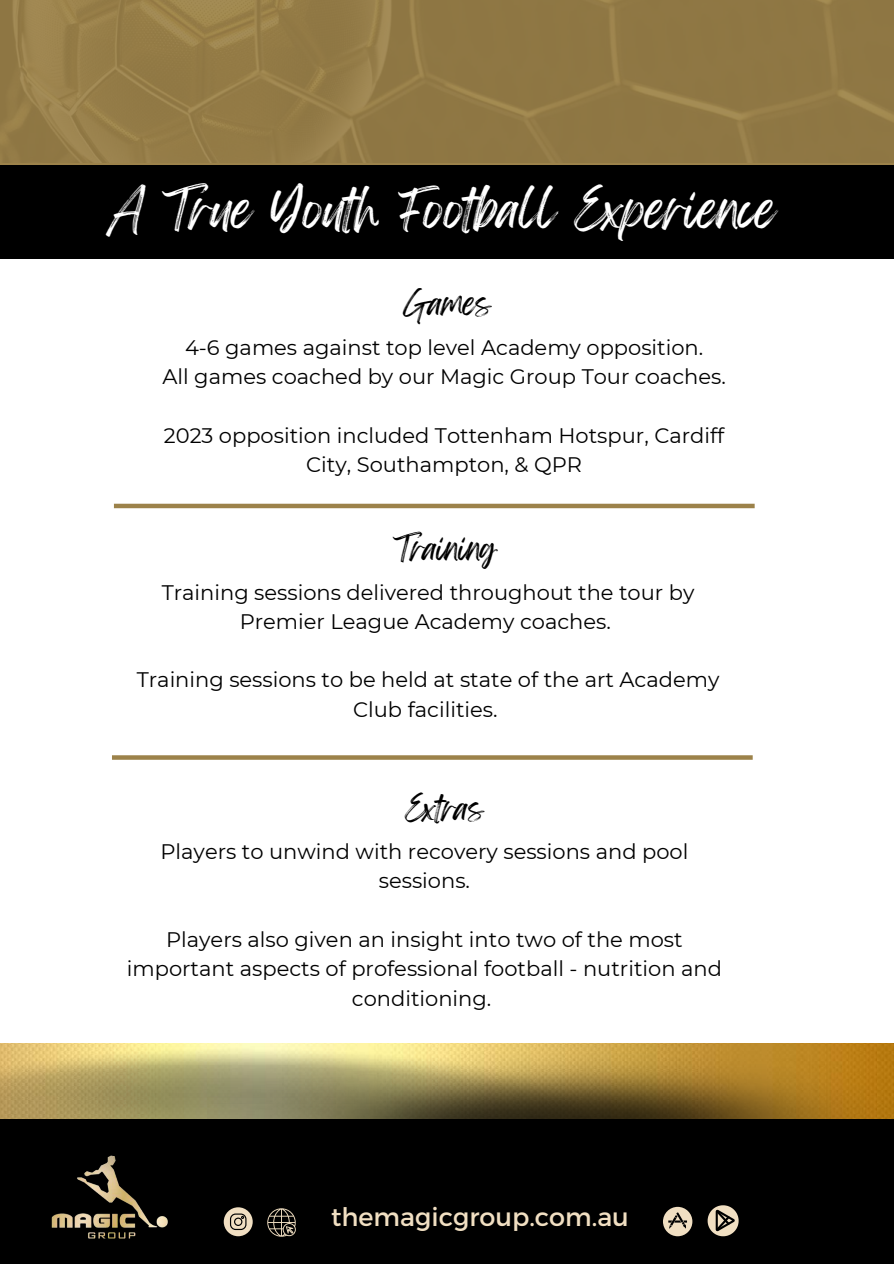
<style>
.page{position:relative;width:894px;height:1264px;background:#fff}
.page>*{position:absolute;margin:0;border:0;box-sizing:border-box;transform-origin:0 0}
.t1{font:45px "Feeling Passionate";color:#fff}
.t2{font:28.5px "Feeling Passionate";color:#000}
.t3{font:25.5px "Montserrat";color:#f1dfc2}
.t4{font:21px/29.2px "Montserrat";color:#000;text-align:center}
</style>
<div class="page">
<div style="left:0;top:1119px;width:893px;height:144px;background:#000"></div>
<svg style="left:224px;top:1207px;width:29px;height:29px"></svg>
<svg style="left:267px;top:1208px;width:28px;height:28px"></svg>
<svg style="left:663px;top:1206px;width:29px;height:30px"></svg>
<svg style="left:707px;top:1205px;width:31px;height:31px"></svg>
<img style="left:51px;top:1187px;width:117px;height:52px">
<img style="left:0;top:1046px;width:207px;height:141px">
<img style="left:207px;top:1044px;width:686px;height:75px">
<img style="left:0;top:0;width:892px;height:162px">
<div style="left:0;top:165px;width:893px;height:94px;background:#000"></div>
<div style="left:114px;top:503px;width:640px;height:5px;background:#9c824a"></div>
<svg style="left:112px;top:755px;width:640px;height:4px;background:#a28a56"></svg>
<h1 class="t1" style="left:108px;top:173px;width:669px">A True Youth Football Experience</h1>
<h2 class="t2" style="left:403px;top:280px;width:90px">Games</h2>
<p class="t4" style="left:162px;top:333px;width:564px">4-6 games against top level Academy opposition.<br>All games coached by our Magic Group Tour coaches.</p>
<p class="t4" style="left:164px;top:420px;width:562px">2023 opposition included Tottenham Hotspur, Cardiff<br>City, Southampton, &amp; QPR</p>
<h2 class="t2" style="left:393px;top:525px;width:105px">Training</h2>
<p class="t4" style="left:162px;top:577px;width:534px">Training sessions delivered throughout the tour by<br>Premier League Academy coaches.</p>
<p class="t4" style="left:137px;top:665px;width:584px">Training sessions to be held at state of the art Academy<br>Club facilities.</p>
<h2 class="t2" style="left:405px;top:785px;width:80px">Extras</h2>
<p class="t4" style="left:160px;top:837px;width:529px">Players to unwind with recovery sessions and pool sessions.</p>
<p class="t4" style="left:127px;top:924px;width:596px">Players also given an insight into two of the most important aspects of professional football - nutrition and conditioning.</p>
<p class="t3" style="left:331px;top:1200px;width:299px">themagicgroup.com.au</p>
</div>
